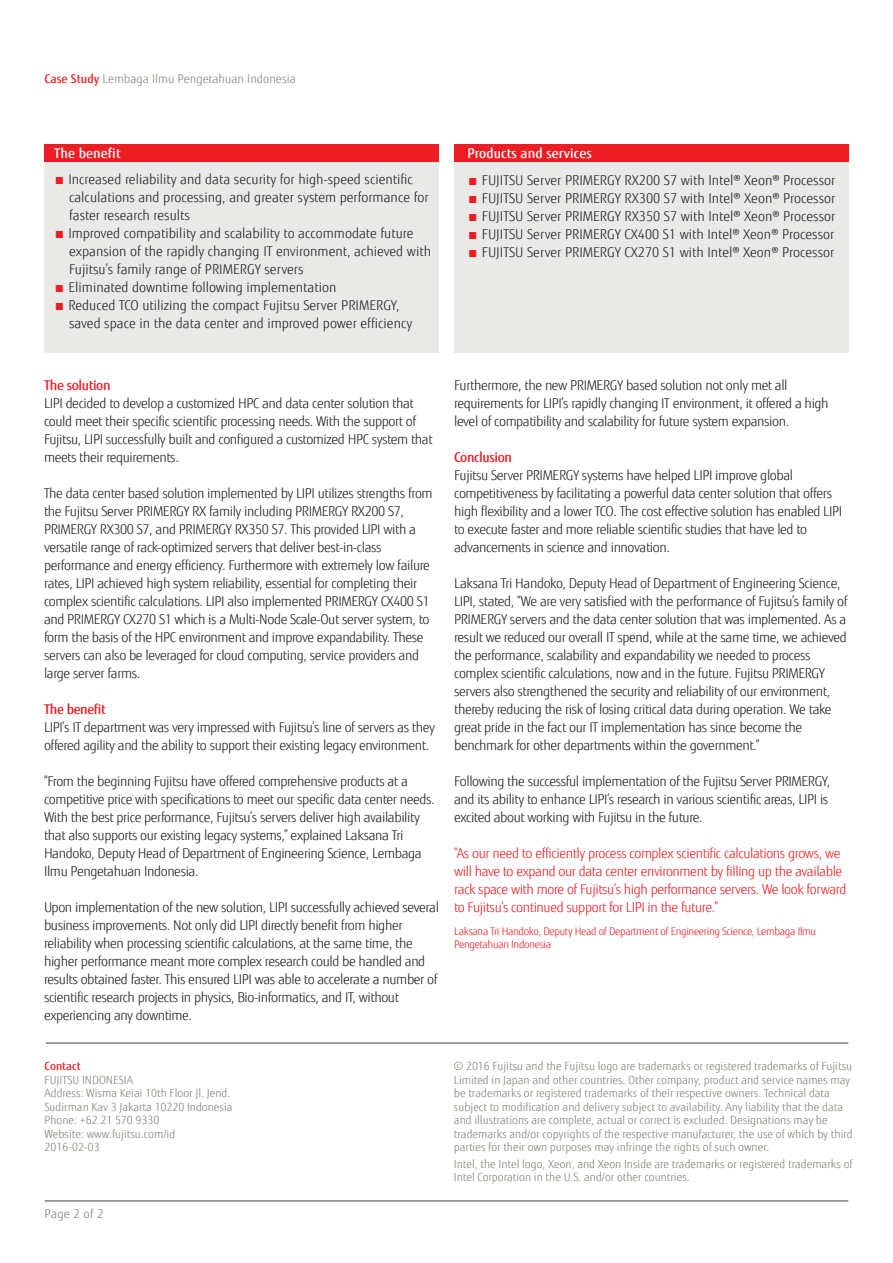
<style>
.page{position:relative;width:893px;height:1263px;background:#fff}
.page>*{position:absolute;margin:0;border:0;box-sizing:border-box;transform-origin:0 0}
.copy{font:300 13.5px/18px "Fujitsu Sans";letter-spacing:-.03em;color:#231f20}
.copy-2{font:300 13.5px/18px "Fujitsu Sans";color:#231f20}
.copy-3{font:300 13.5px/18px "Fujitsu Sans";letter-spacing:-.03em;color:#ee1d23}
.copy-4{font:500 13.5px "Fujitsu Sans";letter-spacing:-.03em;color:#ee1d23}
.copy-5{font:500 13.5px "Fujitsu Sans";letter-spacing:.005em;color:#fff}
.copy-6{font:300 12px "Fujitsu Sans";color:#87867e}
.copy-7{font:300 12px "Fujitsu Sans";letter-spacing:.02em;color:#818178}
.intro{font:300 11.25px/13.5px "Fujitsu Sans";color:#818178}
.intro-2{font:500 11.25px "Fujitsu Sans";color:#ee1d23}
.copy-8{font:300 10.5px/13.5px "Fujitsu Sans";letter-spacing:-.03em;color:#ee1d23}
.s1{font-weight:500;color:#ee1d23}
.s2{color:#ee1d23}
</style>
<div class="page">
<div style="left:45px;top:144px;width:394px;height:209px;background:#e9e9e8"></div>
<div style="left:454px;top:144px;width:394px;height:209px;background:#e9e9e8"></div>
<div style="left:45px;top:144px;width:394px;height:18px;background:#ee1d23"></div>
<div style="left:454px;top:144px;width:394px;height:18px;background:#ee1d23"></div>
<hr style="left:46px;top:1042px;width:802px;height:2px;background:#818178">
<hr style="left:45px;top:1200px;width:803px;height:2px;background:#818178">
<p class="copy-6" style="left:45px;top:71px;width:253px"><span class="s1">Case Study</span> Lembaga Ilmu Pengetahuan Indonesia</p>
<p class="copy-5" style="left:54px;top:144px;width:68px">The benefit</p>
<p class="copy-2" style="left:69px;top:170px;width:361px;text-indent:-15px"><span class="s2">■</span> Increased reliability and data security for high-speed scientific calculations and processing, and greater system performance for faster research results</p>
<p class="copy-2" style="left:69px;top:224px;width:364px;text-indent:-15px"><span class="s2">■</span> Improved compatibility and scalability to accommodate future expansion of the rapidly changing IT environment, achieved with<br>Fujitsu’s family range of PRIMERGY servers</p>
<p class="copy-2" style="left:54px;top:278px;width:284px"><span class="s2">■</span> Eliminated downtime following implementation</p>
<p class="copy-2" style="left:69px;top:296px;width:345px;text-indent:-15px"><span class="s2">■</span> Reduced TCO utilizing the compact Fujitsu Server PRIMERGY, saved space in the data center and improved power efficiency</p>
<p class="copy-5" style="left:467px;top:145px;width:126px">Products and services</p>
<p class="copy-2" style="left:467px;top:171px;width:369px"><span class="s2">■</span> FUJITSU Server PRIMERGY RX200 S7 with Intel® Xeon® Processor</p>
<p class="copy-2" style="left:467px;top:189px;width:369px"><span class="s2">■</span> FUJITSU Server PRIMERGY RX300 S7 with Intel® Xeon® Processor</p>
<p class="copy-2" style="left:467px;top:207px;width:369px"><span class="s2">■</span> FUJITSU Server PRIMERGY RX350 S7 with Intel® Xeon® Processor</p>
<p class="copy-2" style="left:467px;top:225px;width:368px"><span class="s2">■</span> FUJITSU Server PRIMERGY CX400 S1 with Intel® Xeon® Processor</p>
<p class="copy-2" style="left:467px;top:243px;width:368px"><span class="s2">■</span> FUJITSU Server PRIMERGY CX270 S1 with Intel® Xeon® Processor</p>
<p class="copy-4" style="left:44px;top:377px;width:68px">The solution</p>
<p class="copy" style="left:44px;top:394px;width:390px">LIPI decided to develop a customized HPC and data center solution that could meet their specific scientific processing needs. With the support of Fujitsu, LIPI successfully built and configured a customized HPC system that meets their requirements.</p>
<p class="copy" style="left:44px;top:484px;width:390px">The data center based solution implemented by LIPI utilizes strengths from the Fujitsu Server PRIMERGY RX family including PRIMERGY RX200 S7, PRIMERGY RX300 S7, and PRIMERGY RX350 S7. This provided LIPI with a versatile range of rack-optimized servers that deliver best-in-class performance and energy efficiency. Furthermore with extremely low failure rates, LIPI achieved high system reliability, essential for completing their complex scientific calculations. LIPI also implemented PRIMERGY CX400 S1 and PRIMERGY CX270 S1 which is a Multi-Node Scale-Out server system, to form the basis of the HPC environment and improve expandability. These servers can also be leveraged for cloud computing, service providers and large server farms.</p>
<p class="copy-4" style="left:44px;top:701px;width:63px">The benefit</p>
<p class="copy" style="left:44px;top:718px;width:392px">LIPI’s IT department was very impressed with Fujitsu’s line of servers as they offered agility and the ability to support their existing legacy environment.</p>
<p class="copy" style="left:44px;top:772px;width:392px">“From the beginning Fujitsu have offered comprehensive products at a competitive price with specifications to meet our specific data center needs.<br>With the best price performance, Fujitsu’s servers deliver high availability that also supports our existing legacy systems,” explained Laksana Tri Handoko, Deputy Head of Department of Engineering Science, Lembaga Ilmu Pengetahuan Indonesia.</p>
<p class="copy" style="left:44px;top:898px;width:397px">Upon implementation of the new solution, LIPI successfully achieved several business improvements. Not only did LIPI directly benefit from higher reliability when processing scientific calculations, at the same time, the higher performance meant more complex research could be handled and results obtained faster. This ensured LIPI was able to accelerate a number of scientific research projects in physics, Bio-informatics, and IT, without experiencing any downtime.</p>
<p class="intro-2" style="left:45px;top:1059px;width:38px">Contact</p>
<p class="intro" style="left:45px;top:1073px;width:90px">FUJITSU INDONESIA</p>
<p class="intro" style="left:45px;top:1086px;width:190px">Address: Wisma Keiai 10th Floor Jl. Jend.<br>Sudirman Kav 3 Jakarta 10220 Indonesia</p>
<p class="intro" style="left:45px;top:1113px;width:116px">Phone: +62 21 570 9330</p>
<p class="intro" style="left:45px;top:1127px;width:132px">Website: www.fujitsu.com/id</p>
<p class="intro" style="left:45px;top:1140px;width:57px">2016-02-03</p>
<p class="copy-7" style="left:45px;top:1207px;width:60px">Page 2 of 2</p>
<p class="copy" style="left:454px;top:376px;width:376px">Furthermore, the new PRIMERGY based solution not only met all requirements for LIPI’s rapidly changing IT environment, it offered a high level of compatibility and scalability for future system expansion.</p>
<p class="copy-4" style="left:454px;top:449px;width:59px">Conclusion</p>
<p class="copy" style="left:454px;top:466px;width:390px">Fujitsu Server PRIMERGY systems have helped LIPI improve global competitiveness by facilitating a powerful data center solution that offers high flexibility and a lower TCO. The cost effective solution has enabled LIPI to execute faster and more reliable scientific studies that have led to advancements in science and innovation.</p>
<p class="copy" style="left:454px;top:574px;width:395px">Laksana Tri Handoko, Deputy Head of Department of Engineering Science, LIPI, stated, “We are very satisfied with the performance of Fujitsu’s family of PRIMERGY servers and the data center solution that was implemented. As a result we reduced our overall IT spend, while at the same time, we achieved the performance, scalability and expandability we needed to process complex scientific calculations, now and in the future. Fujitsu PRIMERGY servers also strengthened the security and reliability of our environment, thereby reducing the risk of losing critical data during operation. We take great pride in the fact our IT implementation has since become the benchmark for other departments within the government.”</p>
<p class="copy" style="left:454px;top:772px;width:378px">Following the successful implementation of the Fujitsu Server PRIMERGY, and its ability to enhance LIPI’s research in various scientific areas, LIPI is excited about working with Fujitsu in the future.</p>
<p class="copy-3" style="left:454px;top:844px;width:394px">“As our need to efficiently process complex scientific calculations grows, we will have to expand our data center environment by filling up the available rack space with more of Fujitsu’s high performance servers. We look forward to Fujitsu’s continued support for LIPI in the future.”</p>
<p class="copy-8" style="left:454px;top:924px;width:364px">Laksana Tri Handoko, Deputy Head of Department of Engineering Science, Lembaga Ilmu<br>Pengetahuan Indonesia</p>
<p class="intro" style="left:454px;top:1060px;width:400px">© 2016 Fujitsu and the Fujitsu logo are trademarks or registered trademarks of Fujitsu Limited in Japan and other countries. Other company, product and service names may be trademarks or registered trademarks of their respective owners. Technical data subject to modification and delivery subject to availability. Any liability that the data and illustrations are complete, actual or correct is excluded. Designations may be trademarks and/or copyrights of the respective manufacturer, the use of which by third parties for their own purposes may infringe the rights of such owner.</p>
<p class="intro" style="left:454px;top:1157px;width:400px">Intel, the Intel logo, Xeon, and Xeon Inside are trademarks or registered trademarks of<br>Intel Corporation in the U.S. and/or other countries.</p>
</div>
